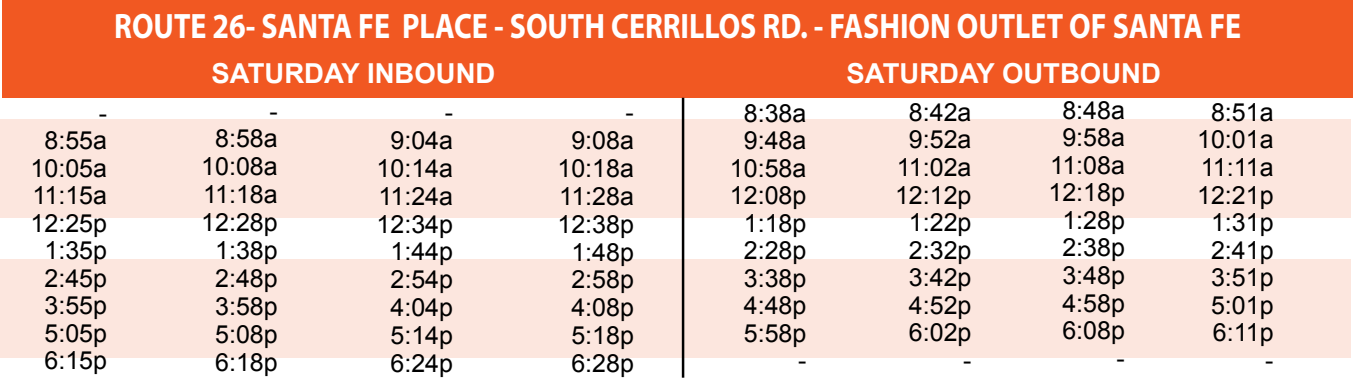
<style>
.page{position:relative;width:1353px;height:389px;background:#fff}
.page>*{position:absolute;margin:0;border:0;box-sizing:border-box;transform-origin:0 0}
.t1{font:700 35.5px "Myriad Pro";color:#fff;scale:.85 1}
.t2{font:700 27.5px "Arial";color:#fff}
.t3{font:25px/27.5px "Arial";color:#000;text-align:right}
</style>
<div class="page">
<div style="left:2px;top:0;width:1350px;height:98px;background:#f15822"></div>
<div style="left:0;top:259px;width:1350px;height:99px;background:#fce6de"></div>
<div style="left:0;top:119px;width:1350px;height:99px;background:#fce6de"></div>
<hr style="left:682px;top:98px;width:2px;height:280px;background:#000">
<h1 class="t1" style="left:114px;top:2px;width:1327px">ROUTE 26- SANTA FE PLACE - SOUTH CERRILLOS RD. - FASHION OUTLET OF SANTA FE</h1>
<p class="t2" style="left:212px;top:55px;width:285px">SATURDAY INBOUND</p>
<p class="t2" style="left:846px;top:55px;width:316px">SATURDAY OUTBOUND</p>
<p class="t3" style="left:730px;top:100px;width:78px">8:38a<br>9:48a<br>10:58a<br>12:08p<br>1:18p<br>2:28p<br>3:38p<br>4:48p<br>5:58p -</p>
<p class="t3" style="left:895px;top:99px;width:78px">8:42a<br>9:52a<br>11:02a<br>12:12p<br>1:22p<br>2:32p<br>3:42p<br>4:52p<br>6:02p -</p>
<p class="t3" style="left:1048px;top:97px;width:78px">8:48a<br>9:58a<br>11:08a<br>12:18p<br>1:28p<br>2:38p<br>3:48p<br>4:58p<br>6:08p -</p>
<p class="t3" style="left:1197px;top:99px;width:78px">8:51a<br>10:01a<br>11:11a<br>12:21p<br>1:31p<br>2:41p<br>3:51p<br>5:01p<br>6:11p<br>-</p>
<p class="t3" style="left:31px;top:100px;width:78px">-<br>8:55a<br>10:05a<br>11:15a<br>12:25p<br>1:35p<br>2:45p<br>3:55p<br>5:05p<br>6:15p</p>
<p class="t3" style="left:201px;top:97px;width:78px">-<br>8:58a<br>10:08a<br>11:18a<br>12:28p<br>1:38p<br>2:48p<br>3:58p<br>5:08p<br>6:18p</p>
<p class="t3" style="left:377px;top:99px;width:78px">-<br>9:04a<br>10:14a<br>11:24a<br>12:34p<br>1:44p<br>2:54p<br>4:04p<br>5:14p<br>6:24p</p>
<p class="t3" style="left:557px;top:99px;width:78px">-<br>9:08a<br>10:18a<br>11:28a<br>12:38p<br>1:48p<br>2:58p<br>4:08p<br>5:18p<br>6:28p</p>
</div>
